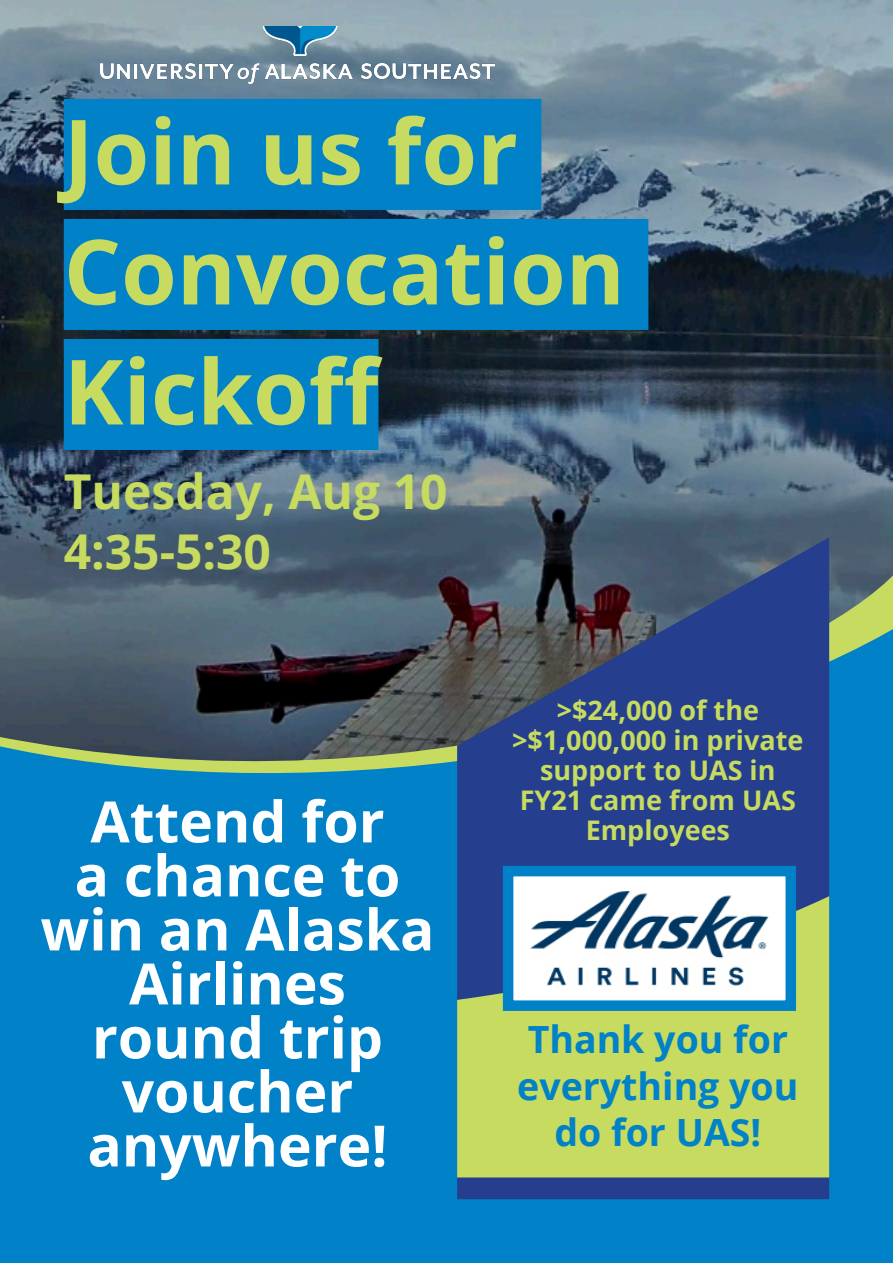
<style>
.page{position:relative;width:893px;height:1263px;background:#fff}
.page>*{position:absolute;margin:0;border:0;box-sizing:border-box;transform-origin:0 0}
.headline_block{font:700 90px/120px "Open Sans";color:#c6db5f}
.body_text{font:700 57px/54px "Open Sans";color:#fff;text-align:center}
.headline{font:700 48px "Open Sans";color:#c6db5f}
.body_text-2{font:700 37.5px/46.5px "Open Sans";color:#0081c8;text-align:center}
.headline-2{font:700 27px/30px "Open Sans";color:#c6db5f;text-align:center}
</style>
<div class="page">
<img style="left:0;top:0;width:893px;height:561px">
<img style="left:101px;top:26px;width:393px;height:58px">
<div style="left:0;top:828px;width:893px;height:435px;background:#0081c8"></div>
<svg style="left:0;top:561px;width:893px;height:267px;background:#3a697e"></svg>
<svg style="left:457px;top:537px;width:372px;height:662px;background:#30447f"></svg>
<svg style="left:457px;top:896px;width:372px;height:281px;background:#bad062"></svg>
<div style="left:64px;top:99px;width:477px;height:111px;background:#0081c8"></div>
<div style="left:64px;top:219px;width:584px;height:111px;background:#0081c8"></div>
<div style="left:64px;top:339px;width:314px;height:111px;background:#0081c8"></div>
<img style="left:514px;top:877px;width:271px;height:123px">
<div style="left:503px;top:866px;width:293px;height:145px;border:10px solid #0081c8"></div>
<p class="headline_block" style="left:64px;top:90px;width:456px">Join us for</p>
<p class="headline_block" style="left:64px;top:210px;width:563px">Convocation<br>Kickoff</p>
<p class="headline" style="left:64px;top:458px;width:385px">Tuesday, Aug 10</p>
<p class="headline" style="left:64px;top:518px;width:209px">4:35-5:30</p>
<p class="body_text" style="left:41px;top:793px;width:395px">Attend for<br>a chance to win an Alaska<br>Airlines round trip voucher anywhere!</p>
<p class="headline-2" style="left:512px;top:694px;width:293px">&gt;$24,000 of the &gt;$1,000,000 in private support to UAS in<br>FY21 came from UAS<br>Employees</p>
<p class="body_text-2" style="left:517px;top:1015px;width:283px">Thank you for everything you do for UAS!</p>
</div>
